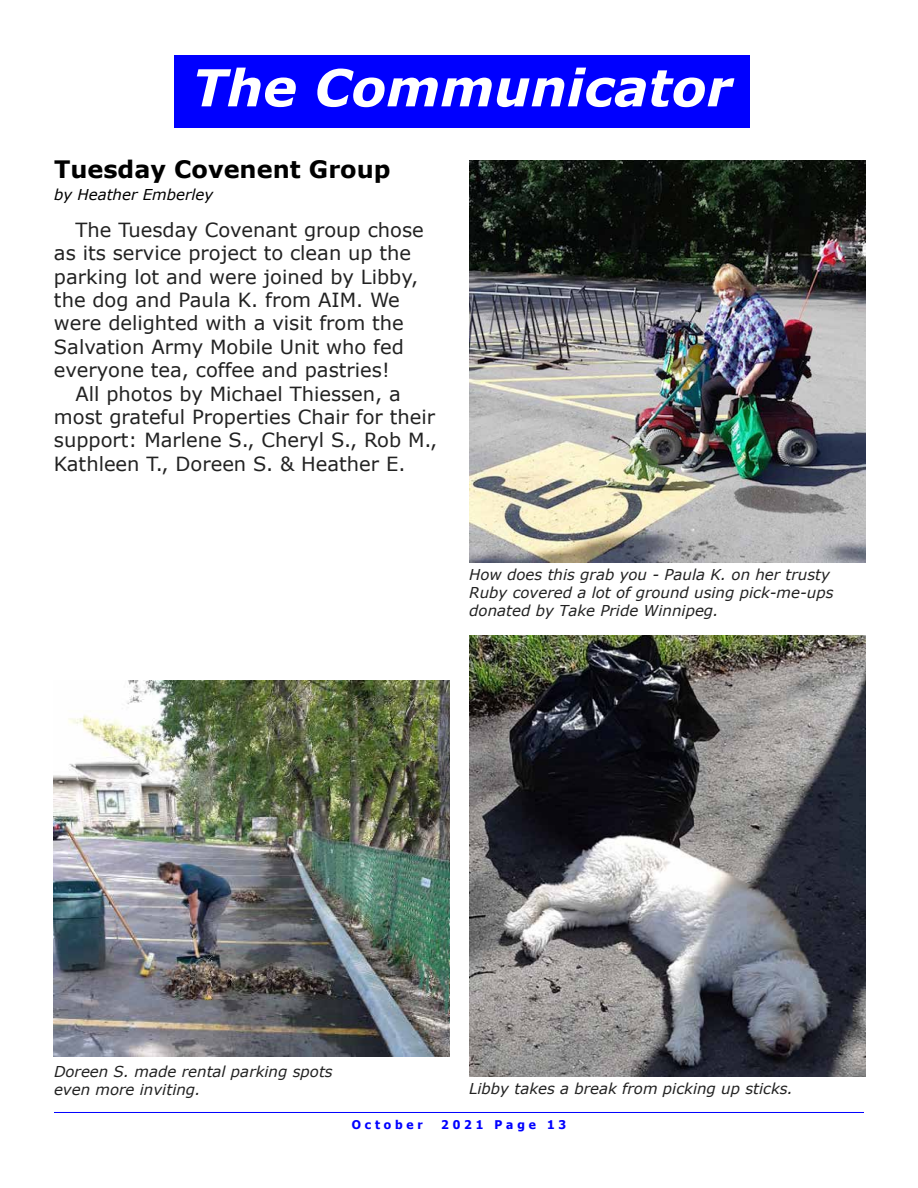
<style>
.page{position:relative;width:918px;height:1188px;background:#fff}
.page>*{position:absolute;margin:0;border:0;box-sizing:border-box;transform-origin:0 0}
.t1{font:italic 700 51px "Verdana";color:#fff}
.t2{font:700 24px "Verdana";color:#000}
.t3{font:19.5px/23.4px "Verdana";color:#222}
.t4{font:italic 15px/18px "Verdana";color:#222}
.t5{font:italic 15px "Verdana";color:#000}
.t6{font:700 12px "Tahoma";letter-spacing:.32em;color:#00f}
</style>
<div class="page">
<div style="left:174px;top:56px;width:576px;height:72px;background:#00f"></div>
<hr style="left:54px;top:1112px;width:810px;height:1px;background:#00f">
<img style="left:469px;top:636px;width:396px;height:440px">
<img style="left:53px;top:681px;width:396px;height:376px">
<img style="left:469px;top:160px;width:396px;height:403px">
<h1 class="t1" style="left:192px;top:55px;width:541px">The Communicator</h1>
<p class="t2" style="left:54px;top:154px;width:338px">Tuesday Covenent Group</p>
<p class="t5" style="left:54px;top:185px;width:161px">by Heather Emberley</p>
<p class="t3" style="left:54px;top:218px;width:371px;text-indent:22px">The Tuesday Covenant group chose as its service project to clean up the parking lot and were joined by Libby, the dog and Paula K. from AIM. We were delighted with a visit from the Salvation Army Mobile Unit who fed everyone tea, coffee and pastries!</p>
<p class="t3" style="left:54px;top:382px;width:385px;text-indent:22px">All photos by Michael Thiessen, a most grateful Properties Chair for their support: Marlene S., Cheryl S., Rob M., Kathleen T., Doreen S. &amp; Heather E.</p>
<p class="t4" style="left:469px;top:566px;width:366px">How does this grab you - Paula K. on her trusty<br>Ruby covered a lot of ground using pick-me-ups donated by Take Pride Winnipeg.</p>
<p class="t4" style="left:54px;top:1063px;width:280px">Doreen S. made rental parking spots even more inviting.</p>
<p class="t4" style="left:469px;top:1079px;width:325px">Libby takes a break from picking up sticks.</p>
<p class="t6" style="left:352px;top:1116px;width:72px">October</p>
<p class="t6" style="left:441px;top:1116px;width:126px">2021 Page 13</p>
</div>
